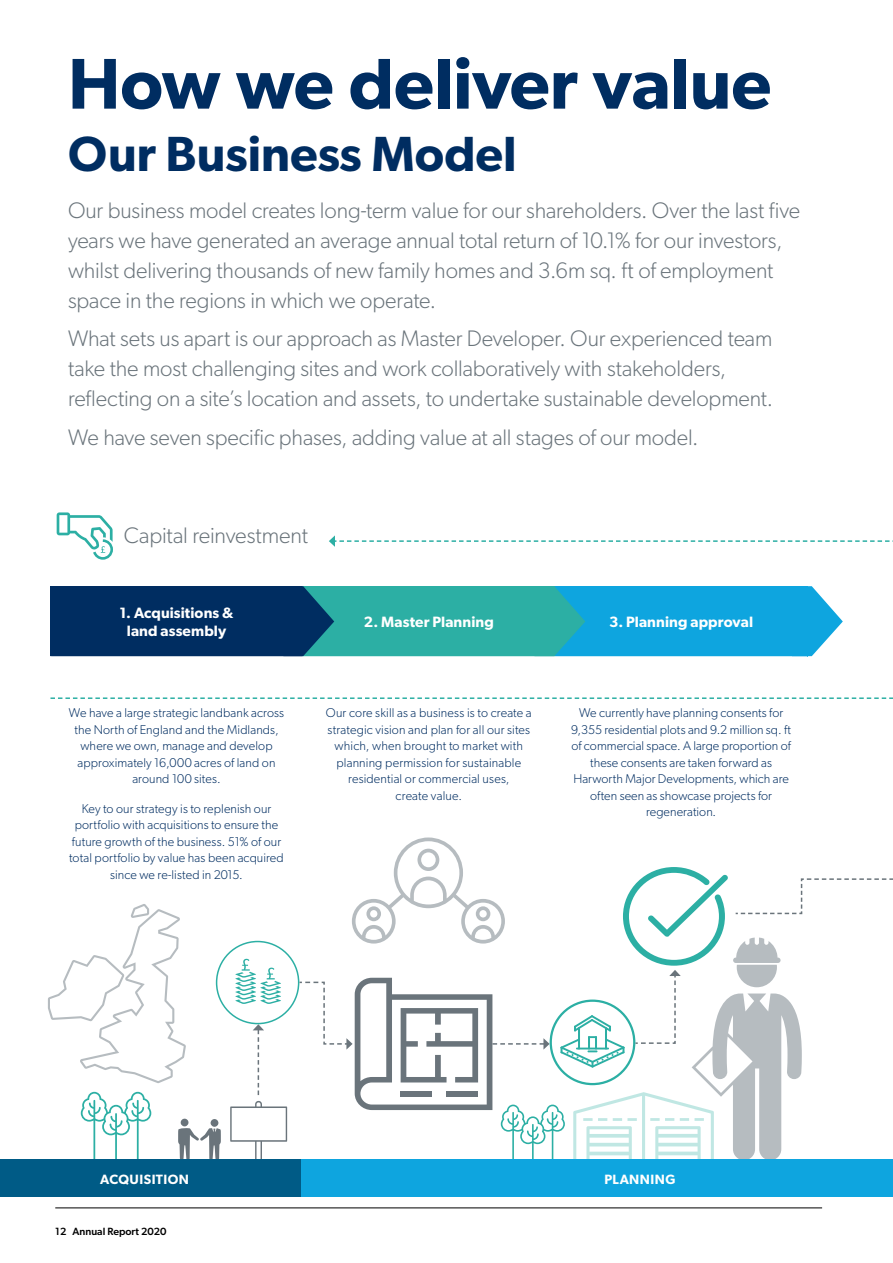
<style>
.page{position:relative;width:893px;height:1263px;background:#fff}
.page>*{position:absolute;margin:0;border:0;box-sizing:border-box;transform-origin:0 0}
.t1{font:600 72px "Gibson";letter-spacing:-.005em;color:#002d61}
.t2{font:600 49.5px "Gibson";color:#002d61}
.t3{font:300 22.5px/30px "Gibson";letter-spacing:-.005em;color:#6a747b}
.t4{font:600 15px/18px "Gibson";letter-spacing:.005em;color:#fff;text-align:center}
.t5{font:600 13.5px "Gibson";letter-spacing:.035em;color:#fff}
.t6{font:300 12.75px/16.5px "Gibson";letter-spacing:.01em;color:#002d61;text-align:center}
.t7{font:500 10.5px "Gibson";color:#000}
</style>
<div class="page">
<svg style="left:57px;top:512px;width:56px;height:48px"></svg>
<div style="left:50px;top:586px;width:253px;height:70px;background:#002d61"></div>
<div style="left:303px;top:586px;width:252px;height:70px;background:#2cafa4"></div>
<div style="left:555px;top:586px;width:252px;height:70px;background:#0ea5df"></div>
<svg style="left:329px;top:535px;width:564px;height:12px"></svg>
<svg style="left:81px;top:1092px;width:70px;height:67px"></svg>
<svg style="left:230px;top:1101px;width:57px;height:58px"></svg>
<svg style="left:48px;top:904px;width:138px;height:179px"></svg>
<svg style="left:178px;top:1119px;width:43px;height:40px"></svg>
<svg style="left:253px;top:1024px;width:11px;height:71px"></svg>
<div style="left:216px;top:941px;width:83px;height:83px;border:2px solid #2cafa4;border-radius:50%"></div>
<svg style="left:235px;top:959px;width:46px;height:45px"></svg>
<svg style="left:298px;top:837px;width:595px;height:322px"></svg>
<div style="left:0;top:1159px;width:302px;height:38px;background:#005b86"></div>
<div style="left:302px;top:1159px;width:591px;height:38px;background:#0ea5df"></div>
<svg style="left:302px;top:586px;width:32px;height:70px"></svg>
<svg style="left:555px;top:587px;width:30px;height:68px"></svg>
<svg style="left:807px;top:586px;width:36px;height:70px"></svg>
<hr style="left:55px;top:1207px;width:767px;height:1px;background:#000">
<svg style="left:50px;top:697px;width:843px;height:2px"></svg>
<h1 class="t1" style="left:68px;top:41px;width:705px">How we deliver value</h1>
<h2 class="t2" style="left:68px;top:124px;width:450px">Our Business Model</h2>
<p class="t3" style="left:68px;top:195px;width:734px">Our business model creates long-term value for our shareholders. Over the last five years we have generated an average annual total return of 10.1% for our investors, whilst delivering thousands of new family homes and 3.6m sq. ft of employment space in the regions in which we operate.</p>
<p class="t3" style="left:68px;top:323px;width:707px">What sets us apart is our approach as Master Developer. Our experienced team take the most challenging sites and work collaboratively with stakeholders, reflecting on a site’s location and assets, to undertake sustainable development.</p>
<h3 class="t3" style="left:68px;top:422px;width:632px">We have seven specific phases, adding value at all stages of our model.</h3>
<h3 class="t3" style="left:124px;top:520px;width:186px">Capital reinvestment</h3>
<p class="t4" style="left:120px;top:604px;width:116px">1. Acquisitions &amp; land assembly</p>
<p class="t4" style="left:364px;top:613px;width:132px">2. Master Planning</p>
<p class="t4" style="left:609px;top:613px;width:145px">3. Planning approval</p>
<p class="t6" style="left:69px;top:705px;width:217px">We have a large strategic landbank across the North of England and the Midlands, where we own, manage and develop approximately 16,000 acres of land on around 100 sites.</p>
<p class="t6" style="left:69px;top:800px;width:216px">Key to our strategy is to replenish our portfolio with acquisitions to ensure the future growth of the business. 51% of our total portfolio by value has been acquired since we re-listed in 2015.</p>
<p class="t6" style="left:326px;top:705px;width:207px">Our core skill as a business is to create a strategic vision and plan for all our sites which, when brought to market with planning permission for sustainable residential or commercial uses,<br>create value.</p>
<p class="t6" style="left:571px;top:705px;width:222px">We currently have planning consents for 9,355 residential plots and 9.2 million sq. ft of commercial space. A large proportion of these consents are taken forward as Harworth Major Developments, which are often seen as showcase projects for regeneration.</p>
<p class="t5" style="left:100px;top:1171px;width:90px">ACQUISITION</p>
<p class="t5" style="left:604px;top:1171px;width:72px">PLANNING</p>
<p class="t7" style="left:55px;top:1225px;width:113px">12 Annual Report 2020</p>
</div>
